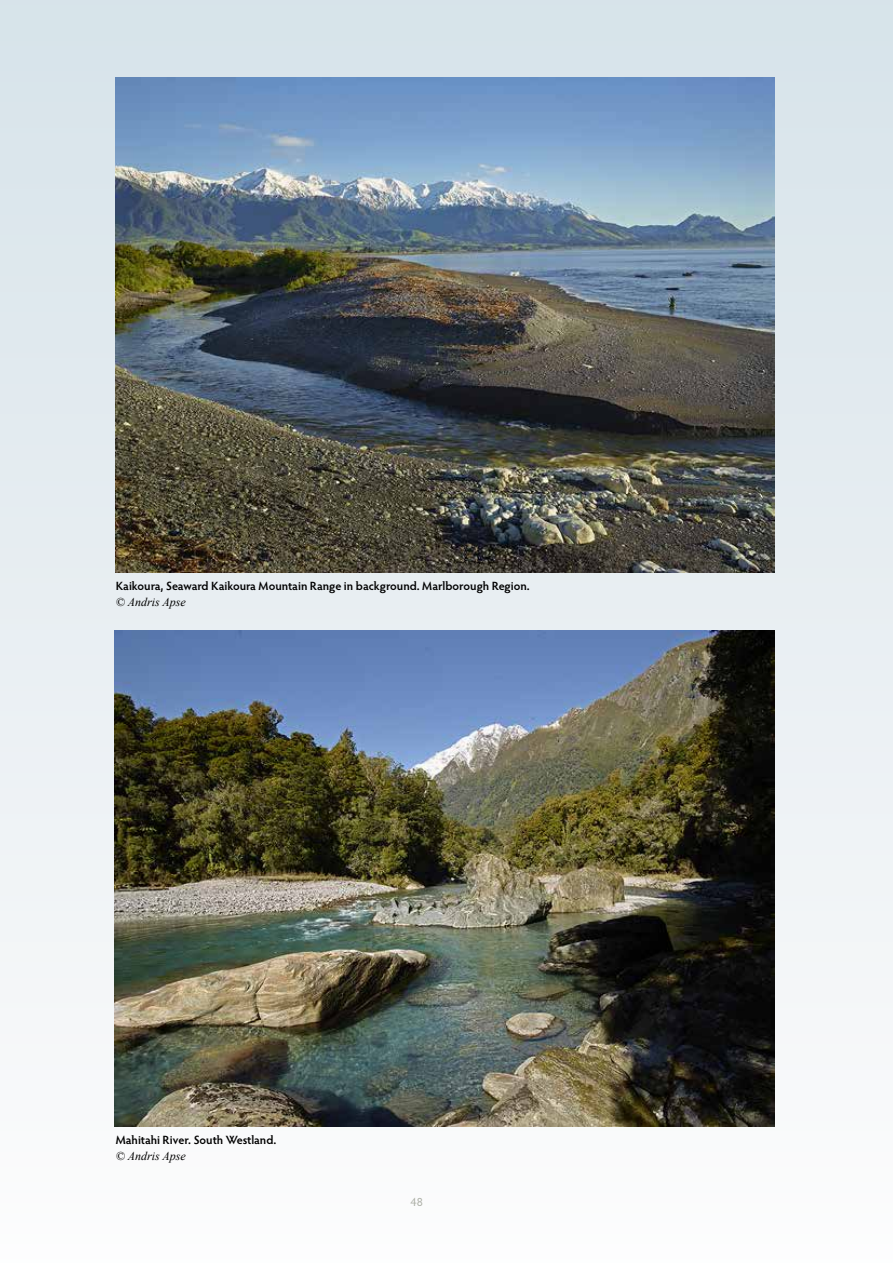
<style>
.page{position:relative;width:893px;height:1263px;background:#fff}
.page>*{position:absolute;margin:0;border:0;box-sizing:border-box;transform-origin:0 0}
.t1{font:600 12px "Hypatia Sans Pro";color:#000}
.t2{font:italic 12px "Times New Roman";color:#000}
.t3{font:12px "Hypatia Sans Pro";color:#acafa6}
</style>
<div class="page">
<div style="left:0;top:0;width:893px;height:1263px;background:linear-gradient(to bottom,#d6e3e9,#fafafa)"></div>
<img style="left:115px;top:630px;width:660px;height:496px">
<img style="left:116px;top:77px;width:659px;height:495px">
<p class="t1" style="left:116px;top:577px;width:415px">Kaikoura, Seaward Kaikoura Mountain Range in background. Marlborough Region.</p>
<p class="t2" style="left:116px;top:594px;width:72px">© Andris Apse</p>
<p class="t1" style="left:116px;top:1131px;width:162px">Mahitahi River. South Westland.</p>
<p class="t2" style="left:116px;top:1148px;width:72px">© Andris Apse</p>
<p class="t3" style="left:410px;top:1194px;width:14px">48</p>
</div>
